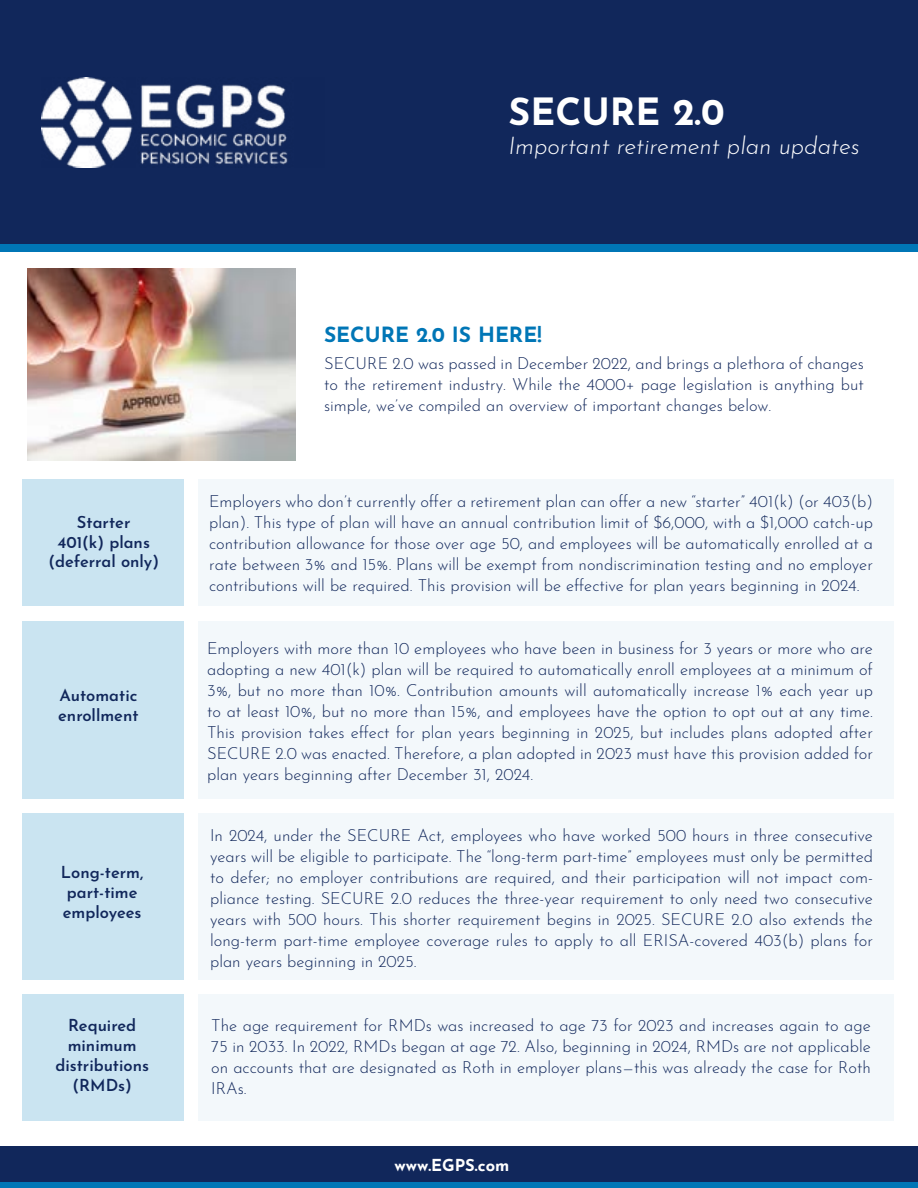
<style>
.page{position:relative;width:918px;height:1188px;background:#fff}
.page>*{position:absolute;margin:0;border:0;box-sizing:border-box;transform-origin:0 0}
.t1{font:700 37.5px "Josefin Sans";color:#fff}
.t2{font:italic 300 24px "Josefin Sans";color:#fff}
.t3{font:700 21px "Josefin Sans";color:#0076b6}
.t4{font:300 16.5px/21px "Josefin Sans";color:#11275b;text-align:justify}
.t5{font:600 16.5px/19.8px "Josefin Sans";color:#11275b;text-align:center}
.t6{font:700 16.5px "Josefin Sans";color:#fff}
</style>
<div class="page">
<img style="left:27px;top:269px;width:269px;height:191px">
<div style="left:198px;top:622px;width:696px;height:177px;background:#f3f8fb"></div>
<div style="left:198px;top:479px;width:696px;height:127px;background:#f3f8fb"></div>
<div style="left:0;top:0;width:918px;height:245px;background:#11275b"></div>
<div style="left:0;top:245px;width:918px;height:7px;background:#0076b6"></div>
<img style="left:41px;top:77px;width:247px;height:91px">
<div style="left:22px;top:479px;width:162px;height:127px;background:#cae4f1"></div>
<div style="left:22px;top:622px;width:162px;height:177px;background:#cae4f1"></div>
<div style="left:198px;top:813px;width:696px;height:167px;background:#f3f8fb"></div>
<div style="left:22px;top:813px;width:162px;height:167px;background:#cae4f1"></div>
<div style="left:198px;top:994px;width:696px;height:127px;background:#f3f8fb"></div>
<div style="left:22px;top:994px;width:162px;height:127px;background:#cae4f1"></div>
<div style="left:0;top:1146px;width:918px;height:42px;background:#11275b"></div>
<div style="left:0;top:1182px;width:918px;height:6px;background:#0076b6"></div>
<h1 class="t1" style="left:508px;top:79px;width:218px">SECURE 2.0</h1>
<h2 class="t2" style="left:508px;top:126px;width:353px">Important retirement plan updates</h2>
<p class="t5" style="left:48px;top:510px;width:112px">Starter<br>401(k) plans (deferral only)</p>
<p class="t5" style="left:58px;top:683px;width:82px;text-align:left">Automatic enrollment</p>
<p class="t5" style="left:61px;top:861px;width:84px;text-align:left">Long-term, part-time employees</p>
<p class="t3" style="left:324px;top:316px;width:219px">SECURE 2.0 IS HERE!</p>
<p class="t4" style="left:324px;top:351px;width:541px">SECURE 2.0 was passed in December 2022, and brings a plethora of changes to the retirement industry. While the 4000+ page legislation is anything but simple, we’ve compiled an overview of important changes below.</p>
<p class="t4" style="left:209px;top:490px;width:665px">Employers who don’t currently offer a retirement plan can offer a new “starter” 401(k) (or 403(b) plan). This type of plan will have an annual contribution limit of $6,000, with a $1,000 catch-up contribution allowance for those over age 50, and employees will be automatically enrolled at a rate between 3% and 15%. Plans will be exempt from nondiscrimination testing and no employer contributions will be required. This provision will be effective for plan years beginning in 2024.</p>
<p class="t4" style="left:207px;top:636px;width:667px">Employers with more than 10 employees who have been in business for 3 years or more who are adopting a new 401(k) plan will be required to automatically enroll employees at a minimum of 3%, but no more than 10%. Contribution amounts will automatically increase 1% each year up to at least 10%, but no more than 15%, and employees have the option to opt out at any time.<br>This provision takes effect for plan years beginning in 2025, but includes plans adopted after SECURE 2.0 was enacted. Therefore, a plan adopted in 2023 must have this provision added for plan years beginning after December 31, 2024.</p>
<p class="t4" style="left:210px;top:823px;width:664px">In 2024, under the SECURE Act, employees who have worked 500 hours in three consecutive years will be eligible to participate. The “long-term part-time” employees must only be permitted to defer; no employer contributions are required, and their participation will not impact com&shy;pliance testing. SECURE 2.0 reduces the three-year requirement to only need two consecutive years with 500 hours. This shorter requirement begins in 2025. SECURE 2.0 also extends the long-term part-time employee coverage rules to apply to all ERISA-covered 403(b) plans for plan years beginning in 2025.</p>
<p class="t5" style="left:55px;top:1013px;width:95px">Required minimum distributions (RMDs)</p>
<p class="t4" style="left:211px;top:1013px;width:661px">The age requirement for RMDs was increased to age 73 for 2023 and increases again to age 75 in 2033. In 2022, RMDs began at age 72. Also, beginning in 2024, RMDs are not applicable on accounts that are designated as Roth in employer plans—this was already the case for Roth IRAs.</p>
<p class="t6" style="left:395px;top:1150px;width:116px">www.EGPS.com</p>
</div>
